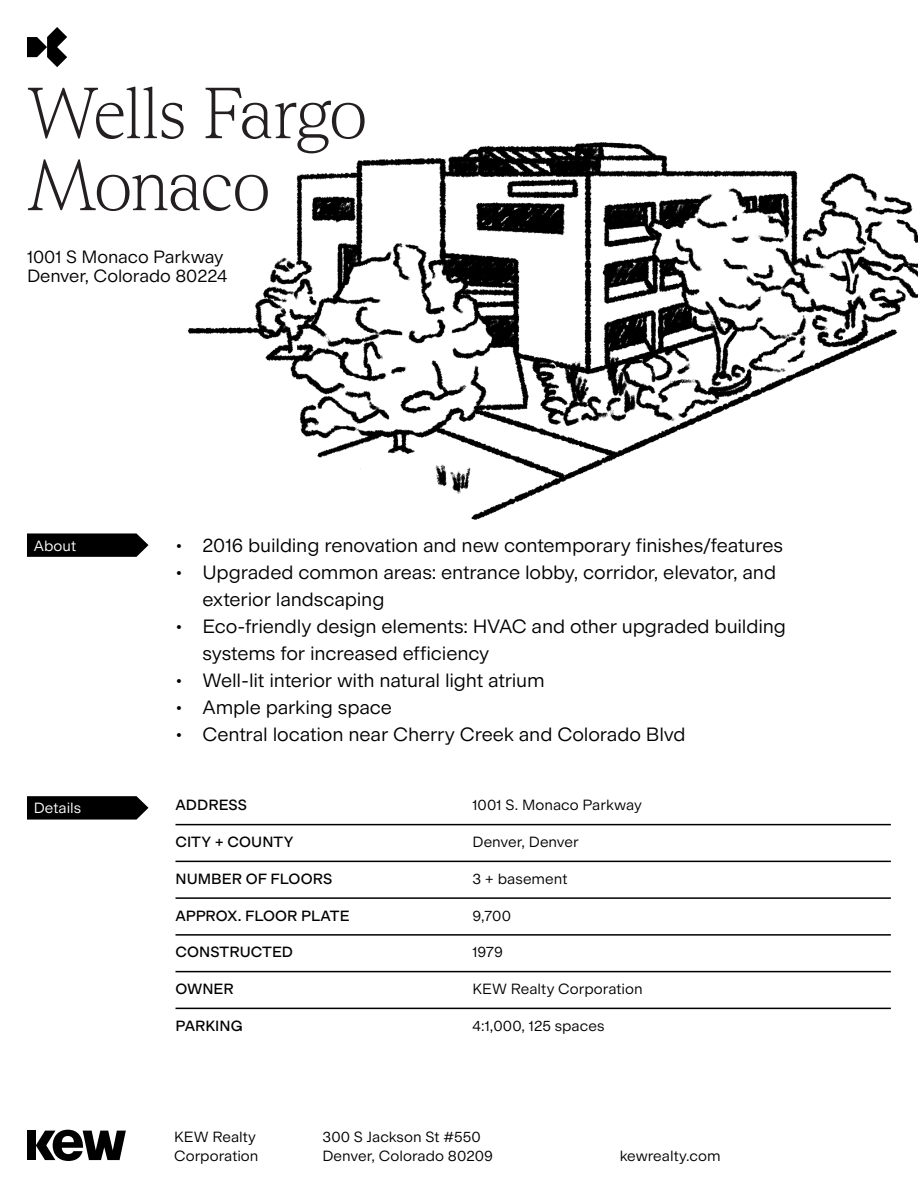
<style>
.page{position:relative;width:918px;height:1188px;background:#fff}
.page>*{position:absolute;margin:0;border:0;box-sizing:border-box;transform-origin:0 0}
.t1{font:100 72px/72px "Rhetorik Serif";letter-spacing:-.05em;color:#231f20}
.t2{font:300 19.5px/27px "Modern Gothic";letter-spacing:-.005em;color:#000}
.t3{font:300 18px/19.5px "Modern Gothic";letter-spacing:-.005em;color:#000}
.t4{font:300 15px/19.5px "Modern Gothic";color:#000}
.t5{font:15px "Modern Gothic";letter-spacing:.005em;color:#000}
.t6{font:300 15px "Modern Gothic";letter-spacing:.005em;color:#fff}
</style>
<div class="page">
<svg style="left:27px;top:533px;width:121px;height:24px;background:#121212"></svg>
<div style="left:27px;top:1131px;width:9px;height:29px;background:#000"></div>
<svg style="left:36px;top:1130px;width:90px;height:31px"></svg>
<hr style="left:176px;top:824px;width:715px;height:1px;background:#000">
<hr style="left:176px;top:861px;width:715px;height:1px;background:#000">
<hr style="left:176px;top:897px;width:715px;height:2px;background:#000">
<hr style="left:176px;top:934px;width:715px;height:2px;background:#000">
<hr style="left:176px;top:971px;width:715px;height:1px;background:#000">
<hr style="left:176px;top:1008px;width:715px;height:1px;background:#000">
<svg style="left:27px;top:796px;width:121px;height:24px;background:#121212"></svg>
<svg style="left:27px;top:27px;width:32px;height:40px"></svg>
<img style="left:59px;top:29px;width:859px;height:491px">
<p class="t1" style="left:27px;top:77px;width:343px">Wells Fargo<br>Monaco</p>
<p class="t3" style="left:27px;top:247px;width:202px">1001 S Monaco Parkway<br>Denver, Colorado 80224</p>
<p class="t6" style="left:34px;top:537px;width:44px">About</p>
<p class="t6" style="left:34px;top:799px;width:49px">Details</p>
<p class="t2" style="left:176px;top:532px;width:609px">• 2016 building renovation and new contemporary finishes/features</p>
<p class="t2" style="left:202px;top:559px;width:575px;text-indent:-27px">• Upgraded common areas: entrance lobby, corridor, elevator, and exterior landscaping</p>
<p class="t2" style="left:202px;top:613px;width:585px;text-indent:-27px">• Eco-friendly design elements: HVAC and other upgraded building systems for increased efficiency</p>
<p class="t2" style="left:176px;top:667px;width:371px">• Well-lit interior with natural light atrium</p>
<p class="t2" style="left:176px;top:694px;width:218px">• Ample parking space</p>
<p class="t2" style="left:176px;top:721px;width:512px">• Central location near Cherry Creek and Colorado Blvd</p>
<p class="t5" style="left:176px;top:796px;width:73px">ADDRESS</p>
<p class="t4" style="left:472px;top:795px;width:171px">1001 S. Monaco Parkway</p>
<p class="t5" style="left:176px;top:833px;width:120px">CITY + COUNTY</p>
<p class="t4" style="left:472px;top:832px;width:108px">Denver, Denver</p>
<p class="t5" style="left:176px;top:870px;width:158px">NUMBER OF FLOORS</p>
<p class="t4" style="left:472px;top:869px;width:96px">3 + basement</p>
<p class="t5" style="left:176px;top:907px;width:176px">APPROX. FLOOR PLATE</p>
<p class="t4" style="left:472px;top:906px;width:40px">9,700</p>
<p class="t5" style="left:176px;top:943px;width:119px">CONSTRUCTED</p>
<p class="t4" style="left:472px;top:942px;width:32px">1979</p>
<p class="t5" style="left:176px;top:980px;width:60px">OWNER</p>
<p class="t4" style="left:472px;top:979px;width:172px">KEW Realty Corporation</p>
<p class="t5" style="left:176px;top:1017px;width:69px">PARKING</p>
<p class="t4" style="left:472px;top:1016px;width:133px">4:1,000, 125 spaces</p>
<p class="t4" style="left:174px;top:1127px;width:86px">KEW Realty<br>Corporation</p>
<p class="t4" style="left:322px;top:1127px;width:160px">300 S Jackson St #550</p>
<p class="t4" style="left:322px;top:1146px;width:172px">Denver, Colorado 80209</p>
<p class="t4" style="left:620px;top:1146px;width:103px">kewrealty.com</p>
</div>
